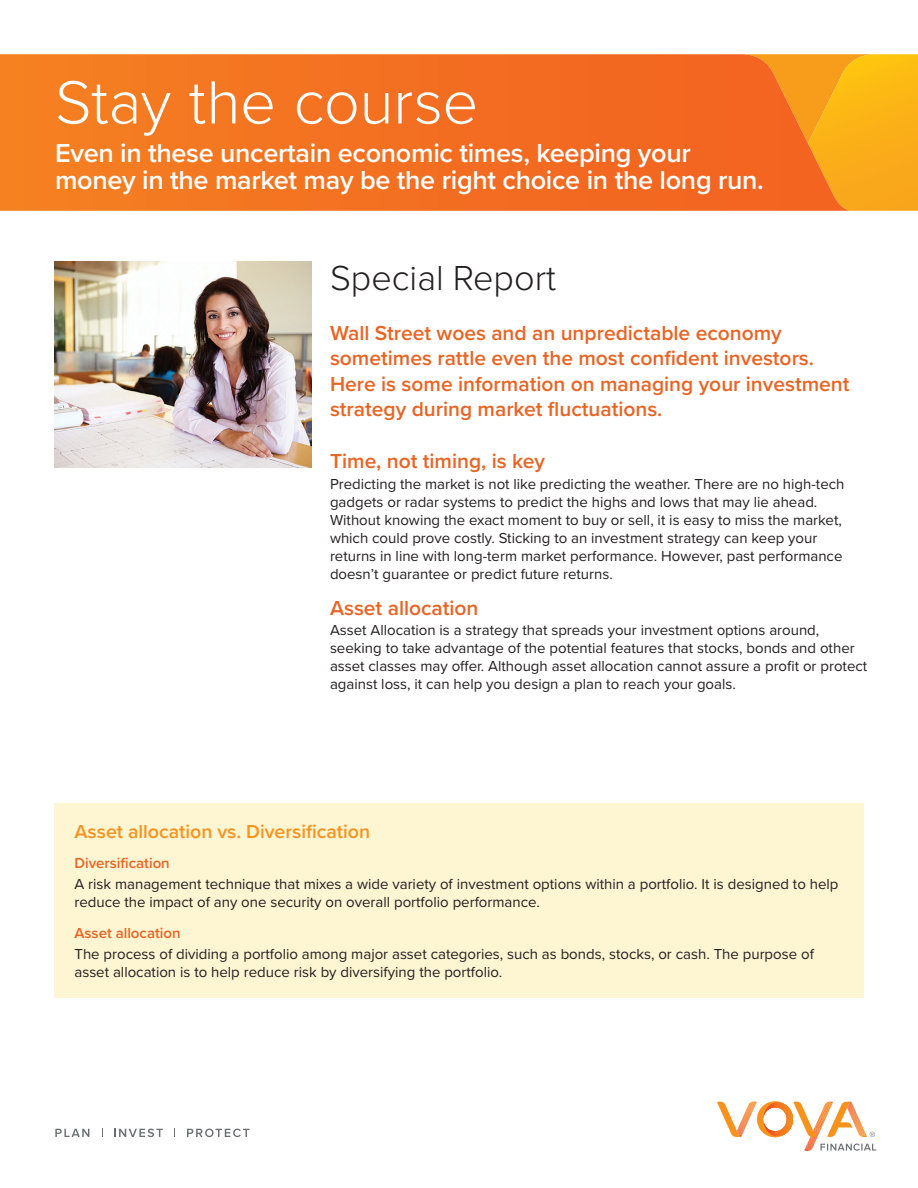
<style>
.page{position:relative;width:918px;height:1188px;background:#fff}
.page>*{position:absolute;margin:0;border:0;box-sizing:border-box;transform-origin:0 0}
.V-Title_Big_K_O{font:300 63px "Proxima Nova";letter-spacing:-.005em;color:#fff}
.V-Subhead_Text{font:300 36px "Proxima Nova";color:#231f20}
.V-Subhead_Text-2{font:600 27px/27px "Proxima Nova";letter-spacing:-.01em;color:#fff}
.V-Intro_Callout_Text{font:600 21px/25.2px "Proxima Nova";color:#e86424}
.V-Subhead_Text-3{font:600 21px "Proxima Nova";color:#e86424}
.V-Subhead_Text-4{font:600 19.5px "Proxima Nova";color:#f7931d}
.V-Body_Text{font:15px/18px "Proxima Nova";color:#231f20}
.V-Subhead_Text-5{font:600 15px "Proxima Nova";color:#e86424}
</style>
<div class="page">
<svg style="left:851px;top:54px;width:67px;height:157px;background:#fab117"></svg>
<svg style="left:0;top:54px;width:851px;height:157px;background:#f37421"></svg>
<img style="left:54px;top:261px;width:258px;height:206px">
<div style="left:54px;top:803px;width:810px;height:194px;background:#fef5d2"></div>
<svg style="left:717px;top:1101px;width:159px;height:50px"></svg>
<svg style="left:55px;top:1129px;width:34px;height:8px"></svg>
<svg style="left:114px;top:1129px;width:49px;height:8px"></svg>
<svg style="left:187px;top:1129px;width:62px;height:8px"></svg>
<p class="V-Title_Big_K_O" style="left:55px;top:55px;width:425px">Stay the course</p>
<p class="V-Subhead_Text-2" style="left:55px;top:139px;width:710px">Even in these uncertain economic times, keeping your money in the market may be the right choice in the long run.</p>
<p class="V-Subhead_Text" style="left:330px;top:251px;width:228px">Special Report</p>
<p class="V-Intro_Callout_Text" style="left:330px;top:320px;width:521px">Wall Street woes and an unpredictable economy sometimes rattle even the most confident investors.<br>Here is some information on managing your investment strategy during market fluctuations.</p>
<p class="V-Subhead_Text-3" style="left:330px;top:445px;width:216px">Time, not timing, is key</p>
<p class="V-Body_Text" style="left:330px;top:474px;width:516px">Predicting the market is not like predicting the weather. There are no high-tech gadgets or radar systems to predict the highs and lows that may lie ahead.<br>Without knowing the exact moment to buy or sell, it is easy to miss the market, which could prove costly. Sticking to an investment strategy can keep your returns in line with long-term market performance. However, past performance doesn’t guarantee or predict future returns.</p>
<p class="V-Subhead_Text-3" style="left:330px;top:592px;width:150px">Asset allocation</p>
<p class="V-Body_Text" style="left:330px;top:621px;width:539px">Asset Allocation is a strategy that spreads your investment options around, seeking to take advantage of the potential features that stocks, bonds and other asset classes may offer. Although asset allocation cannot assure a profit or protect against loss, it can help you design a plan to reach your goals.</p>
<p class="V-Subhead_Text-4" style="left:74px;top:817px;width:297px">Asset allocation vs. Diversification</p>
<p class="V-Subhead_Text-5" style="left:74px;top:852px;width:97px">Diversification</p>
<p class="V-Body_Text" style="left:74px;top:874px;width:766px">A risk management technique that mixes a wide variety of investment options within a portfolio. It is designed to help reduce the impact of any one security on overall portfolio performance.</p>
<p class="V-Subhead_Text-5" style="left:74px;top:922px;width:108px">Asset allocation</p>
<p class="V-Body_Text" style="left:74px;top:945px;width:741px">The process of dividing a portfolio among major asset categories, such as bonds, stocks, or cash. The purpose of asset allocation is to help reduce risk by diversifying the portfolio.</p>
</div>
